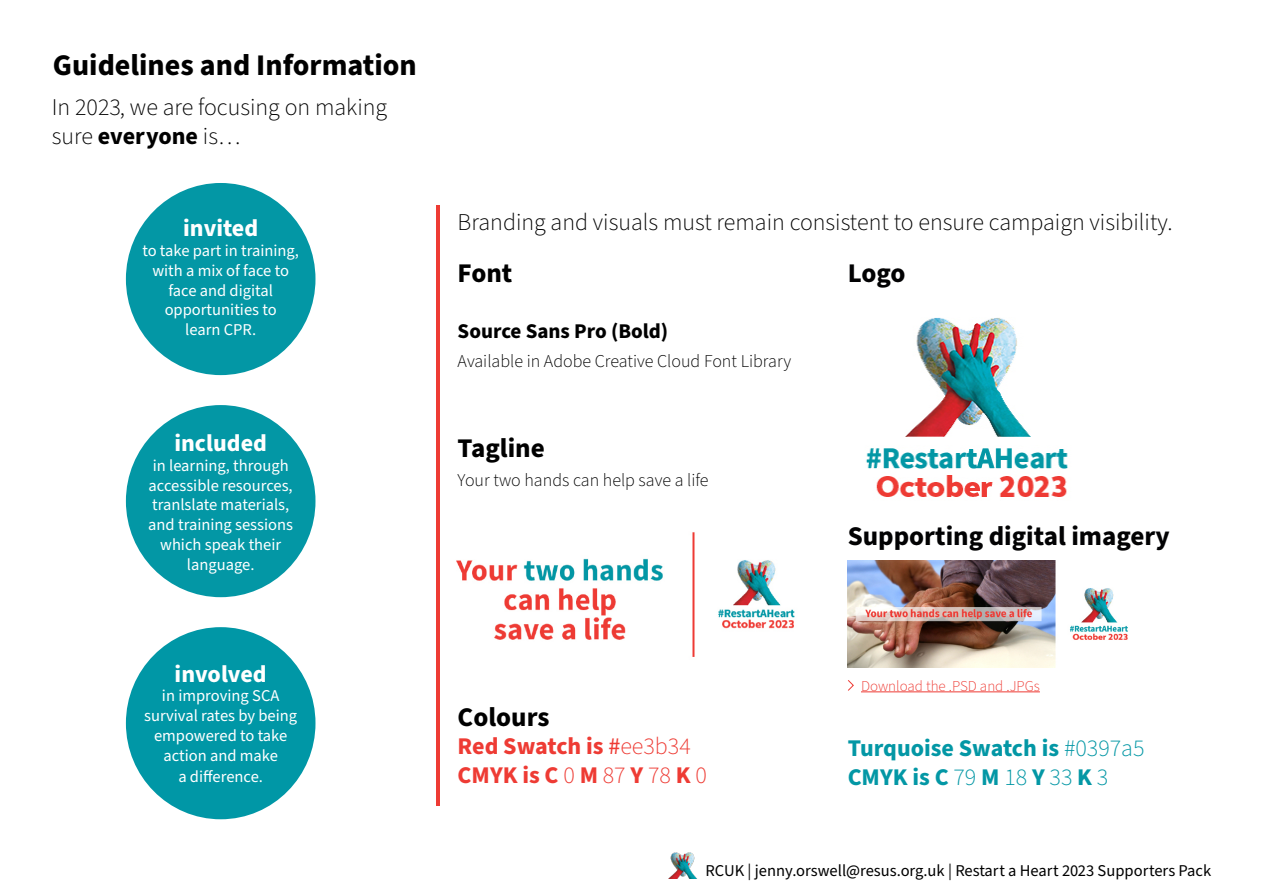
<style>
.page{position:relative;width:1263px;height:893px;background:#fff}
.page>*{position:absolute;margin:0;border:0;box-sizing:border-box;transform-origin:0 0}
.t1{font:700 30px "Source Sans Pro";color:#000}
.t2{font:700 27px "Source Sans Pro";color:#020203}
.t3{font:700 27px "Source Sans Pro";color:#000}
.t4{font:300 24px/28.8px "Source Sans Pro";color:#000}
.t5{font:700 24px/28.8px "Source Sans Pro";color:#0397a5}
.t6{font:700 24px/28.8px "Source Sans Pro";color:#ee3b34}
.t7{font:700 24px "Source Sans Pro";color:#fff}
.t8{font:700 21px "Source Sans Pro";color:#000}
.t9{font:300 18px "Source Sans Pro";color:#000}
.t10{font:16.5px/19.8px "Source Sans Pro";color:#fff;text-align:center}
.t11{font:16.5px "Source Sans Pro";color:#000}
.t12{font:300 15px "Source Sans Pro";color:#ee3b34}
.s1{font-weight:700}
.s2{font-weight:400}
.s3{font-weight:300}
</style>
<div class="page">
<img style="left:669px;top:852px;width:28px;height:27px">
<div style="left:126px;top:183px;width:189px;height:192px;background:#0397a5;border-radius:50%"></div>
<div style="left:126px;top:405px;width:189px;height:192px;background:#0397a5;border-radius:50%"></div>
<div style="left:126px;top:627px;width:189px;height:192px;background:#0097a6;border-radius:50%"></div>
<hr style="left:436px;top:205px;width:4px;height:601px;background:#ee3b34">
<img style="left:866px;top:317px;width:202px;height:180px">
<img style="left:456px;top:532px;width:339px;height:125px">
<img style="left:848px;top:560px;width:280px;height:107px">
<hr style="left:861px;top:691px;width:179px;height:1px;background:#ee3b34">
<svg style="left:848px;top:680px;width:6px;height:11px"></svg>
<h1 class="t1" style="left:53px;top:45px;width:365px">Guidelines and Information</h1>
<h3 class="t4" style="left:52px;top:93px;width:337px">In 2023, we are focusing on making sure <span class="s1">everyone</span> is…</h3>
<h3 class="t7" style="left:183px;top:212px;width:77px">invited</h3>
<p class="t10" style="left:142px;top:241px;width:158px">to take part in training, with a mix of face to face and digital opportunities to<br>learn CPR.</p>
<h3 class="t7" style="left:174px;top:427px;width:94px">included</h3>
<p class="t10" style="left:148px;top:456px;width:146px">in learning, through accessible resources, tranlslate materials, and training sessions which speak their language.</p>
<h3 class="t7" style="left:175px;top:657px;width:94px">involved</h3>
<p class="t10" style="left:144px;top:687px;width:155px">in improving SCA survival rates by being empowered to take action and make</p>
<p class="t10" style="left:178px;top:768px;width:86px">a difference.</p>
<h3 class="t4" style="left:458px;top:208px;width:716px">Branding and visuals must remain consistent to ensure campaign visibility.</h3>
<h2 class="t3" style="left:458px;top:255px;width:56px">Font</h2>
<p class="t8" style="left:458px;top:317px;width:212px">Source Sans Pro (Bold)</p>
<p class="t9" style="left:458px;top:349px;width:335px">Available in Adobe Creative Cloud Font Library</p>
<h2 class="t3" style="left:458px;top:430px;width:89px">Tagline</h2>
<p class="t9" style="left:458px;top:468px;width:253px">Your two hands can help save a life</p>
<h2 class="t3" style="left:458px;top:698px;width:93px">Colours</h2>
<h3 class="t6" style="left:458px;top:733px;width:251px">Red Swatch is <span class="s2">#</span><span class="s3">ee3b34<br></span>CMYK is C <span class="s3">0</span> M <span class="s3">87</span> Y <span class="s3">78</span> K <span class="s3">0</span></h3>
<h2 class="t2" style="left:848px;top:255px;width:59px">Logo</h2>
<h2 class="t2" style="left:848px;top:518px;width:324px">Supporting digital imagery</h2>
<p class="t12" style="left:861px;top:676px;width:180px">Download the .PSD and .JPGs</p>
<h3 class="t5" style="left:848px;top:734px;width:298px">Turquoise Swatch is <span class="s3">#0397a5<br></span>CMYK is C <span class="s3">79</span> M <span class="s3">18</span> Y <span class="s3">33</span> K <span class="s3">3</span></h3>
<p class="t11" style="left:705px;top:859px;width:507px">RCUK | jenny.orswell@resus.org.uk | Restart a Heart 2023 Supporters Pack</p>
</div>
